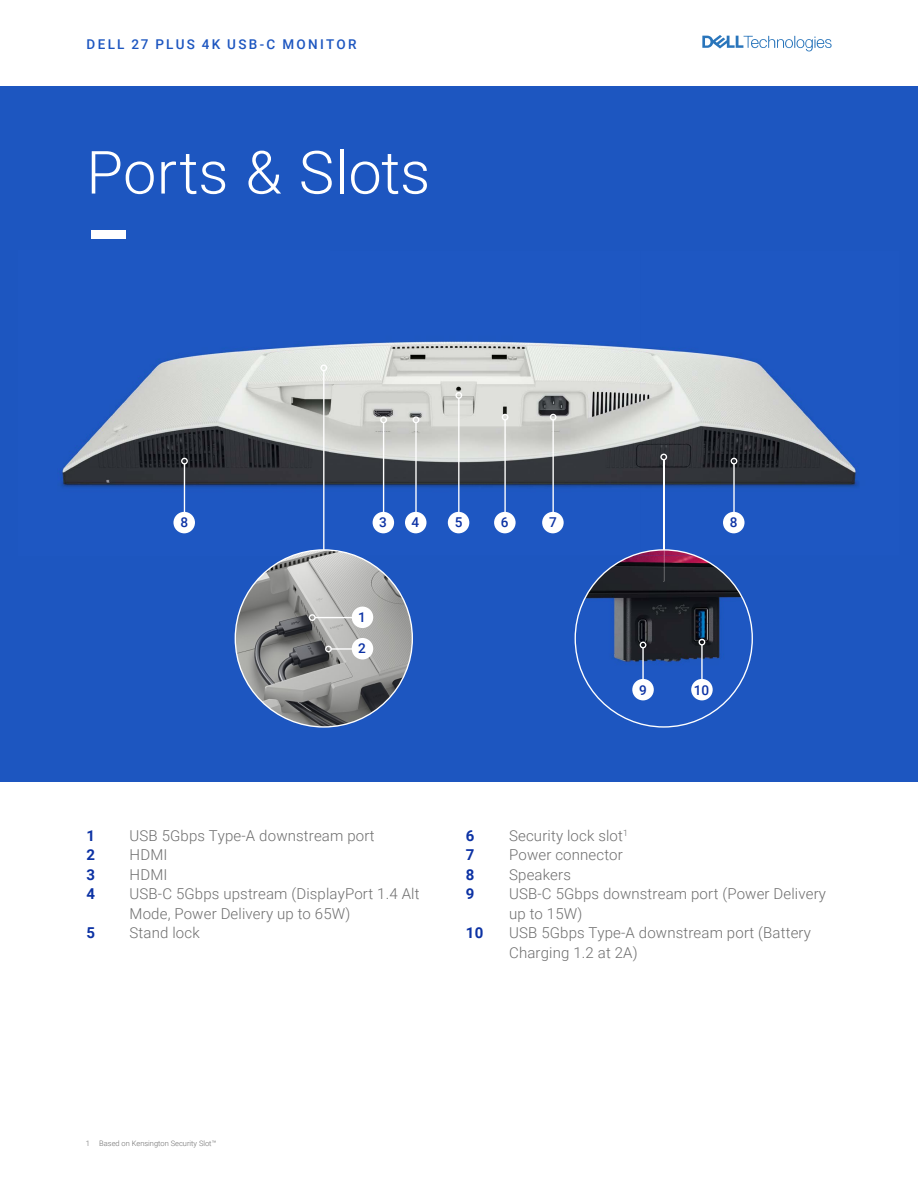
<style>
.page{position:relative;width:918px;height:1188px;background:#fff}
.page>*{position:absolute;margin:0;border:0;box-sizing:border-box;transform-origin:0 0}
.t1{font:300 59.55px "Roboto";color:#fff}
.t2{font:300 15px/19.5px "Roboto";letter-spacing:.01em;color:#6e6e6e}
.t3{font:700 15px "Roboto";color:#0c32a4}
.t4{font:500 13.65px "Roboto";color:#0c32a4}
.t5{font:500 13.5px "Roboto";letter-spacing:.17em;color:#1d56c0}
.t6{font:300 7.5px "Roboto";color:#6e6e6e}
</style>
<div class="page">
<div style="left:0;top:86px;width:918px;height:696px;background:#1d56c0"></div>
<div style="left:91px;top:230px;width:34px;height:9px;background:#fff"></div>
<svg style="left:702px;top:35px;width:130px;height:16px"></svg>
<img style="left:61px;top:341px;width:797px;height:215px">
<hr style="left:383px;top:423px;width:1px;height:109px;background:#fff">
<div style="left:380px;top:416px;width:7px;height:7px;border:1px solid #fff;border-radius:50%"></div>
<div style="left:373px;top:512px;width:21px;height:21px;background:#fff;border-radius:50%"></div>
<hr style="left:415px;top:423px;width:2px;height:109px;background:#fff">
<div style="left:413px;top:416px;width:6px;height:7px;border:1px solid #fff;border-radius:50%"></div>
<div style="left:405px;top:512px;width:22px;height:21px;background:#fff;border-radius:50%"></div>
<hr style="left:733px;top:464px;width:2px;height:68px;background:#fff">
<svg style="left:731px;top:458px;width:6px;height:6px"></svg>
<div style="left:723px;top:512px;width:22px;height:21px;background:#fff;border-radius:50%"></div>
<hr style="left:184px;top:464px;width:1px;height:68px;background:#fff">
<div style="left:181px;top:458px;width:7px;height:6px;border:1px solid #fff;border-radius:50%"></div>
<div style="left:173px;top:512px;width:22px;height:21px;background:#fff;border-radius:50%"></div>
<hr style="left:504px;top:420px;width:2px;height:103px;background:#fff">
<div style="left:502px;top:414px;width:6px;height:7px;border:1px solid #fff;border-radius:50%"></div>
<div style="left:494px;top:512px;width:22px;height:21px;background:#fff;border-radius:50%"></div>
<hr style="left:458px;top:398px;width:2px;height:134px;background:#fff">
<div style="left:455px;top:392px;width:7px;height:7px;border:1px solid #fff;border-radius:50%"></div>
<div style="left:448px;top:512px;width:21px;height:21px;background:#fff;border-radius:50%"></div>
<hr style="left:552px;top:420px;width:2px;height:109px;background:#fff">
<div style="left:550px;top:414px;width:7px;height:7px;border:1px solid #fff;border-radius:50%"></div>
<div style="left:542px;top:512px;width:22px;height:21px;background:#fff;border-radius:50%"></div>
<hr style="left:663px;top:460px;width:1px;height:121px;background:#fff">
<div style="left:660px;top:454px;width:7px;height:6px;border:1px solid #fff;border-radius:50%"></div>
<img style="left:577px;top:556px;width:87px;height:67px">
<img style="left:632px;top:550px;width:64px;height:6px">
<img style="left:663px;top:551px;width:1px;height:30px">
<hr style="left:701px;top:645px;width:2px;height:37px;background:#fff">
<div style="left:699px;top:639px;width:6px;height:7px;border:1px solid #fff;border-radius:50%"></div>
<div style="left:691px;top:679px;width:22px;height:21px;background:#fff;border-radius:50%"></div>
<hr style="left:642px;top:648px;width:2px;height:34px;background:#fff">
<svg style="left:640px;top:642px;width:6px;height:6px"></svg>
<div style="left:632px;top:679px;width:22px;height:21px;background:#fff;border-radius:50%"></div>
<hr style="left:323px;top:371px;width:1px;height:210px;background:#fff">
<div style="left:320px;top:365px;width:7px;height:6px;border:1px solid #fff;border-radius:50%"></div>
<img style="left:235px;top:550px;width:177px;height:177px;border-radius:89px">
<hr style="left:315px;top:617px;width:55px;height:1px;background:#fff">
<div style="left:309px;top:614px;width:7px;height:7px;border:1px solid #fff;border-radius:50%"></div>
<div style="left:352px;top:607px;width:21px;height:21px;background:#fff;border-radius:50%"></div>
<hr style="left:331px;top:648px;width:39px;height:2px;background:#fff">
<div style="left:325px;top:646px;width:7px;height:6px;border:1px solid #fff;border-radius:50%"></div>
<div style="left:352px;top:638px;width:21px;height:21px;background:#fff;border-radius:50%"></div>
<p class="t5" style="left:87px;top:34px;width:271px">DELL 27 PLUS 4K USB-C MONITOR</p>
<h1 class="t1" style="left:86px;top:131px;width:345px">Ports &amp; Slots</h1>
<p class="t4" style="left:180px;top:513px;width:9px">8</p>
<p class="t4" style="left:379px;top:513px;width:9px">3</p>
<p class="t4" style="left:411px;top:513px;width:9px">4</p>
<p class="t4" style="left:455px;top:513px;width:9px">5</p>
<p class="t4" style="left:501px;top:513px;width:9px">6</p>
<p class="t4" style="left:549px;top:513px;width:9px">7</p>
<p class="t4" style="left:730px;top:513px;width:9px">8</p>
<p class="t4" style="left:358px;top:607px;width:9px">1</p>
<p class="t4" style="left:358px;top:639px;width:9px">2</p>
<p class="t4" style="left:639px;top:680px;width:9px">9</p>
<p class="t4" style="left:694px;top:680px;width:17px">10</p>
<p class="t3" style="left:86px;top:825px;width:10px">1</p>
<p class="t2" style="left:130px;top:825px;width:247px">USB 5Gbps Type-A downstream port</p>
<p class="t3" style="left:86px;top:845px;width:10px">2</p>
<p class="t2" style="left:130px;top:845px;width:39px">HDMI</p>
<p class="t3" style="left:86px;top:864px;width:10px">3</p>
<p class="t2" style="left:130px;top:864px;width:39px">HDMI</p>
<p class="t3" style="left:86px;top:884px;width:10px">4</p>
<p class="t2" style="left:130px;top:884px;width:291px">USB-C 5Gbps upstream (DisplayPort 1.4 Alt<br>Mode, Power Delivery up to 65W)</p>
<p class="t3" style="left:86px;top:923px;width:10px">5</p>
<p class="t2" style="left:130px;top:923px;width:72px">Stand lock</p>
<p class="t3" style="left:466px;top:825px;width:10px">6</p>
<p class="t2" style="left:509px;top:825px;width:120px">Security lock slot<sup>1</sup></p>
<p class="t3" style="left:466px;top:845px;width:10px">7</p>
<p class="t2" style="left:509px;top:845px;width:115px">Power connector</p>
<p class="t3" style="left:466px;top:864px;width:10px">8</p>
<p class="t2" style="left:509px;top:864px;width:63px">Speakers</p>
<p class="t3" style="left:466px;top:884px;width:10px">9</p>
<p class="t2" style="left:509px;top:884px;width:318px">USB-C 5Gbps downstream port (Power Delivery up to 15W)</p>
<p class="t3" style="left:466px;top:923px;width:19px">10</p>
<p class="t2" style="left:509px;top:923px;width:303px">USB 5Gbps Type-A downstream port (Battery<br>Charging 1.2 at 2A)</p>
<p class="t6" style="left:86px;top:1138px;width:132px">1 Based on Kensington Security Slot™</p>
</div>
